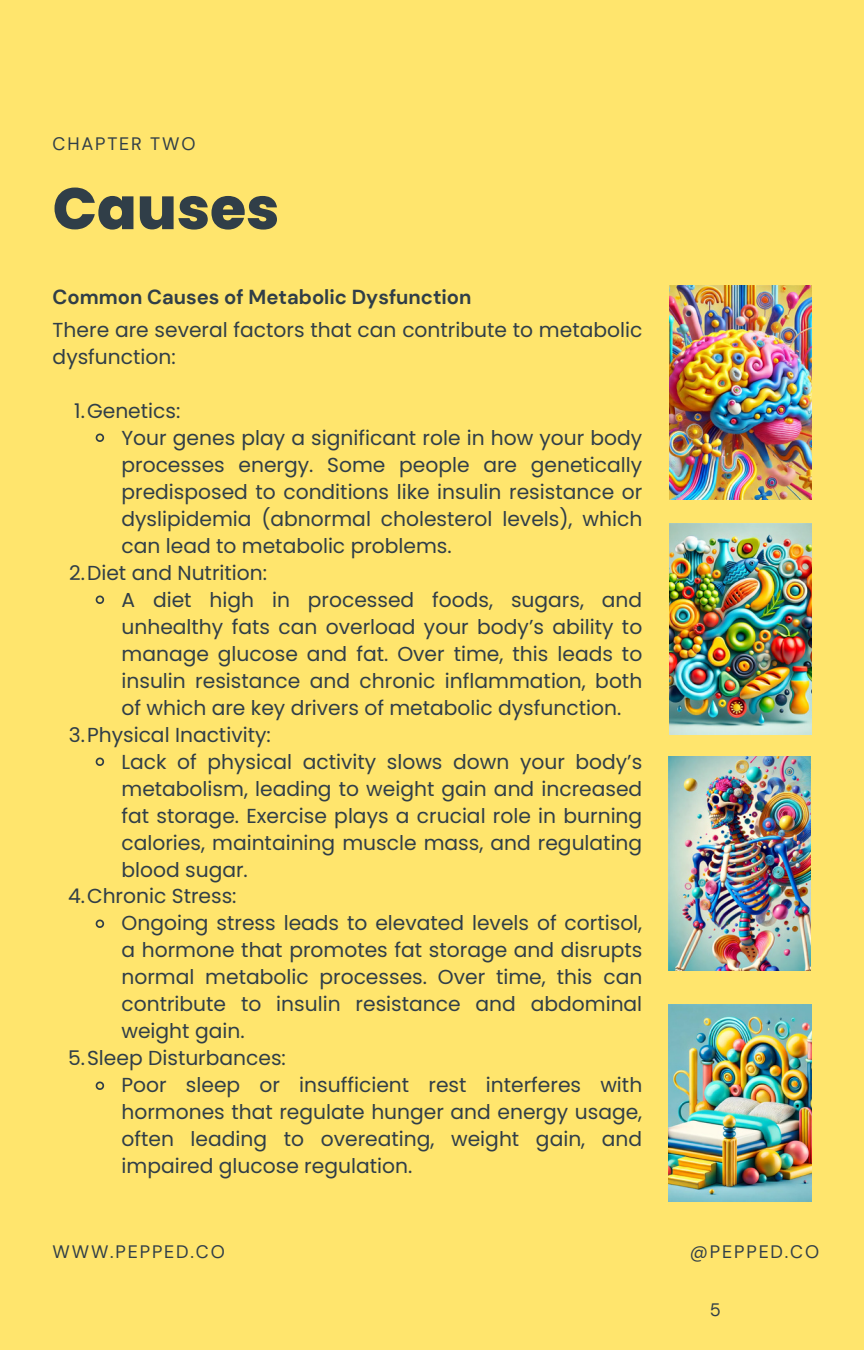
<style>
.page{position:relative;width:864px;height:1350px;background:#ffe56d}
.page>*{position:absolute;margin:0;border:0;box-sizing:border-box;transform-origin:0 0}
.t1{font:800 58.5px "Poppins";color:#303e48}
.t2{font:20.25px/27px "Poppins";color:#303e48;text-align:justify}
.t3{font:700 20.25px "DM Sans";color:#303e48}
.t4{font:18px "DM Sans";letter-spacing:.1em;color:#303e48}
</style>
<div class="page">
<img style="left:669px;top:285px;width:142px;height:215px">
<img style="left:669px;top:524px;width:142px;height:211px">
<img style="left:668px;top:756px;width:142px;height:215px">
<img style="left:668px;top:1004px;width:144px;height:198px">
<svg style="left:95px;top:433px;width:10px;height:9px"></svg>
<svg style="left:95px;top:595px;width:10px;height:9px"></svg>
<svg style="left:95px;top:757px;width:10px;height:9px"></svg>
<svg style="left:95px;top:919px;width:10px;height:9px"></svg>
<svg style="left:95px;top:1081px;width:10px;height:9px"></svg>
<p class="t4" style="left:53px;top:132px;width:144px">CHAPTER TWO</p>
<p class="t1" style="left:53px;top:168px;width:228px">Causes</p>
<p class="t3" style="left:53px;top:284px;width:420px">Common Causes of Metabolic Dysfunction</p>
<p class="t2" style="left:53px;top:316px;width:591px">There are several factors that can contribute to metabolic dysfunction:</p>
<h1 class="t2" style="left:74px;top:397px;width:108px">1.Genetics:</h1>
<h2 class="t2" style="left:121px;top:424px;width:522px">Your genes play a significant role in how your body processes energy. Some people are genetically predisposed to conditions like insulin resistance or dyslipidemia (abnormal cholesterol levels), which can lead to metabolic problems.</h2>
<h3 class="t2" style="left:69px;top:559px;width:199px">2.Diet and Nutrition:</h3>
<p class="t2" style="left:121px;top:586px;width:522px">A diet high in processed foods, sugars, and unhealthy fats can overload your body’s ability to manage glucose and fat. Over time, this leads to insulin resistance and chronic inflammation, both of which are key drivers of metabolic dysfunction.</p>
<p class="t2" style="left:69px;top:721px;width:203px">3.Physical Inactivity:</p>
<p class="t2" style="left:121px;top:748px;width:522px">Lack of physical activity slows down your body’s metabolism, leading to weight gain and increased fat storage. Exercise plays a crucial role in burning calories, maintaining muscle mass, and regulating blood sugar.</p>
<p class="t2" style="left:68px;top:883px;width:170px">4.Chronic Stress:</p>
<p class="t2" style="left:121px;top:910px;width:522px">Ongoing stress leads to elevated levels of cortisol, a hormone that promotes fat storage and disrupts normal metabolic processes. Over time, this can contribute to insulin resistance and abdominal weight gain.</p>
<p class="t2" style="left:68px;top:1045px;width:219px">5.Sleep Disturbances:</p>
<p class="t2" style="left:121px;top:1072px;width:522px">Poor sleep or insufficient rest interferes with hormones that regulate hunger and energy usage, often leading to overeating, weight gain, and impaired glucose regulation.</p>
<p class="t4" style="left:53px;top:1240px;width:174px">WWW.PEPPED.CO</p>
<p class="t4" style="left:690px;top:1240px;width:131px">@PEPPED.CO</p>
<p class="t4" style="left:710px;top:1299px;width:13px">5</p>
</div>
